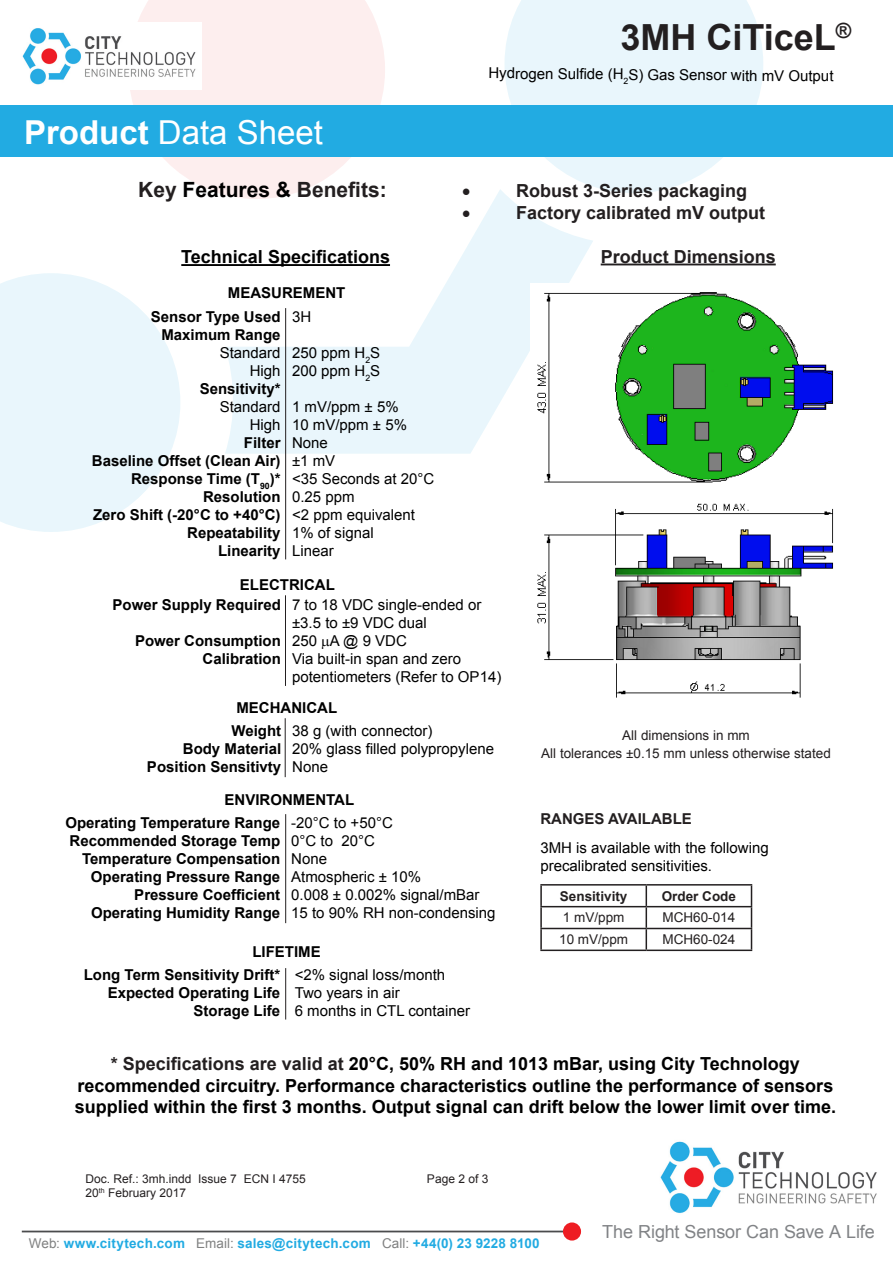
<style>
.page{position:relative;width:893px;height:1263px;background:#fff}
.page>*{position:absolute;margin:0;border:0;box-sizing:border-box;transform-origin:0 0}
.t1{font:700 36px "Arial";color:#231f20}
.t2{font:33px "Arial";color:#fff}
.t3{font:700 21px "Arial";color:#231f20}
.t4{font:700 18px/21.6px "Arial";color:#000;text-align:center}
.Characteristics_Titl{font:700 18px "Arial";color:#231f20}
.t5{font:18px "Arial";letter-spacing:-.005em;color:#818386}
.t6{font:18px "Symbol";color:#231f20}
.t7{font:15px/18px "Arial";color:#000}
.t8{font:700 15px/18px "Arial";color:#000;text-align:right}
.Head_2{font:13.5px "Arial";color:#231f20}
.t9{font:700 13.5px "Arial";letter-spacing:.015em;color:#22abe2}
.t10{font:700 13.5px "Arial";color:#231f20}
.t11{font:12px "Arial";color:#231f20}
.s1{font-weight:700}
.s2{color:#000}
.s3{font-weight:700;color:#231f20}
.s4{color:#231f20}
.s5{font-weight:400;color:#808181}
</style>
<div class="page">
<svg style="left:225px;top:189px;width:368px;height:265px;fill:#e9f6fc"></svg>
<svg style="left:0;top:273px;width:180px;height:259px;fill:#e9f6fc"></svg>
<svg style="left:504px;top:0;width:259px;height:193px;fill:#e9f6fc"></svg>
<svg style="left:128px;top:0;width:257px;height:199px;fill:#fdeeee"></svg>
<div style="left:0;top:106px;width:893px;height:51px;background:#22abe2"></div>
<img style="left:22px;top:22px;width:179px;height:68px">
<hr style="left:22px;top:1230px;width:553px;height:2px;background:#4b4c4d">
<div style="left:563px;top:1222px;width:18px;height:18px;background:#ee1d23;border-radius:50%"></div>
<img style="left:660px;top:1141px;width:217px;height:73px">
<hr style="left:181px;top:264px;width:209px;height:2px;background:#000">
<hr style="left:285px;top:308px;width:1px;height:251px;background:#231f20">
<hr style="left:601px;top:264px;width:175px;height:1px;background:#231f20">
<hr style="left:285px;top:595px;width:1px;height:91px;background:#231f20">
<hr style="left:285px;top:718px;width:1px;height:59px;background:#231f20">
<hr style="left:285px;top:814px;width:1px;height:109px;background:#231f20">
<hr style="left:285px;top:968px;width:1px;height:51px;background:#231f20">
<img style="left:530px;top:284px;width:303px;height:414px">
<hr style="left:540px;top:884px;width:106px;height:1px;background:#231f20">
<hr style="left:540px;top:885px;width:2px;height:21px;background:#231f20">
<hr style="left:646px;top:884px;width:106px;height:1px;background:#231f20">
<hr style="left:540px;top:906px;width:106px;height:1px;background:#231f20">
<hr style="left:540px;top:907px;width:2px;height:21px;background:#231f20">
<hr style="left:646px;top:906px;width:106px;height:1px;background:#231f20">
<hr style="left:540px;top:928px;width:106px;height:1px;background:#231f20">
<hr style="left:540px;top:929px;width:2px;height:20px;background:#231f20">
<hr style="left:646px;top:928px;width:106px;height:1px;background:#231f20">
<svg style="left:646px;top:885px;width:1px;height:64px"></svg>
<svg style="left:751px;top:885px;width:1px;height:64px"></svg>
<hr style="left:540px;top:949px;width:106px;height:2px;background:#231f20">
<hr style="left:646px;top:949px;width:106px;height:2px;background:#231f20">
<h2 class="t2" style="left:24px;top:111px;width:300px"><span class="s1">Product</span> Data Sheet</h2>
<h1 class="t1" style="left:621px;top:14px;width:232px">3MH CiTiceL<sup>®</sup></h1>
<p class="t7" style="left:489px;top:63px;width:346px;rotate:1deg">Hydrogen Sulfi de (H<sub>2</sub>S) Gas Sensor with mV Output</p>
<p class="t3" style="left:138px;top:176px;width:250px">Key <span class="s2">Features &amp;</span> Benefits:</p>
<p class="t6" style="left:462px;top:179px;width:10px">•</p>
<p class="Characteristics_Titl" style="left:516px;top:179px;width:233px">Robust 3-Series packaging</p>
<p class="t6" style="left:462px;top:201px;width:10px">•</p>
<p class="Characteristics_Titl" style="left:516px;top:200px;width:251px">Factory calibrated mV output</p>
<p class="t4" style="left:181px;top:247px;width:210px">Technical Specifications</p>
<p class="t8" style="left:228px;top:285px;width:119px">MEASUREMENT</p>
<p class="t8" style="left:151px;top:308px;width:131px">Sensor Type Used</p>
<p class="t8" style="left:161px;top:326px;width:121px">Maximum Range</p>
<p class="t7" style="left:220px;top:344px;width:62px">Standard</p>
<p class="t7" style="left:250px;top:362px;width:32px">High</p>
<p class="t8" style="left:200px;top:380px;width:82px">Sensitivity*</p>
<p class="t7" style="left:220px;top:398px;width:62px">Standard</p>
<p class="t7" style="left:250px;top:416px;width:32px">High</p>
<p class="t8" style="left:244px;top:434px;width:38px">Filter</p>
<p class="t8" style="left:92px;top:452px;width:190px">Baseline Offset (Clean Air)</p>
<p class="t8" style="left:131px;top:470px;width:151px">Response Time (T<sub>90</sub>)*</p>
<p class="t8" style="left:203px;top:488px;width:79px">Resolution</p>
<p class="t8" style="left:93px;top:506px;width:189px">Zero Shift (-20°C to +40°C)<br>Repeatability</p>
<p class="t8" style="left:218px;top:542px;width:64px">Linearity</p>
<p class="t7" style="left:292px;top:308px;width:21px">3H</p>
<p class="t7" style="left:292px;top:344px;width:90px">250 ppm H<sub>2</sub>S</p>
<p class="t7" style="left:292px;top:362px;width:90px">200 ppm H<sub>2</sub>S</p>
<p class="t7" style="left:292px;top:398px;width:108px">1 mV/ppm ± 5%</p>
<p class="t7" style="left:292px;top:416px;width:116px">10 mV/ppm ± 5%</p>
<p class="t7" style="left:292px;top:434px;width:37px">None</p>
<p class="t7" style="left:292px;top:452px;width:45px">±1 mV</p>
<p class="t7" style="left:292px;top:470px;width:144px">&lt;35 Seconds at 20°C</p>
<p class="t7" style="left:292px;top:488px;width:64px">0.25 ppm</p>
<p class="t7" style="left:292px;top:506px;width:124px">&lt;2 ppm equivalent</p>
<p class="t7" style="left:292px;top:524px;width:83px">1% of signal</p>
<p class="t7" style="left:292px;top:542px;width:43px">Linear</p>
<p class="t8" style="left:240px;top:576px;width:96px">ELECTRICAL</p>
<p class="t8" style="left:113px;top:596px;width:170px">Power Supply Required</p>
<p class="t8" style="left:135px;top:632px;width:147px">Power Consumption</p>
<p class="t8" style="left:203px;top:650px;width:80px">Calibration</p>
<p class="t7" style="left:292px;top:596px;width:191px">7 to 18 VDC single-ended or</p>
<p class="t7" style="left:292px;top:614px;width:136px">±3.5 to ±9 VDC dual</p>
<p class="t7" style="left:292px;top:632px;width:116px">250 A @ 9 VDC</p>
<p class="t7" style="left:292px;top:650px;width:211px">Via built-in span and zero potentiometers (Refer to OP14)</p>
<p class="t8" style="left:236px;top:699px;width:102px">MECHANICAL</p>
<p class="t8" style="left:231px;top:722px;width:51px">Weight</p>
<p class="t8" style="left:183px;top:740px;width:100px">Body Material</p>
<p class="t8" style="left:147px;top:758px;width:136px">Position Sensitivty</p>
<p class="t7" style="left:292px;top:722px;width:142px">38 g (with connector)</p>
<p class="t7" style="left:292px;top:740px;width:203px">20% glass filled polypropylene</p>
<p class="t7" style="left:292px;top:758px;width:37px">None</p>
<p class="t8" style="left:224px;top:791px;width:131px">ENVIRONMENTAL</p>
<p class="t8" style="left:65px;top:814px;width:216px">Operating Temperature Range</p>
<p class="t8" style="left:70px;top:832px;width:212px">Recommended Storage Temp</p>
<p class="t8" style="left:82px;top:850px;width:200px">Temperature Compensation</p>
<p class="t8" style="left:91px;top:868px;width:191px">Operating Pressure Range</p>
<p class="t8" style="left:134px;top:886px;width:147px">Pressure Coefficient</p>
<p class="t8" style="left:91px;top:904px;width:191px">Operating Humidity Range</p>
<p class="t7" style="left:291px;top:814px;width:103px">-20°C to +50°C</p>
<p class="t7" style="left:291px;top:832px;width:85px">0°C to 20°C</p>
<p class="t7" style="left:291px;top:850px;width:37px">None</p>
<p class="t7" style="left:291px;top:868px;width:131px">Atmospheric ± 10%</p>
<p class="t7" style="left:291px;top:886px;width:190px">0.008 ± 0.002% signal/mBar</p>
<p class="t7" style="left:291px;top:904px;width:206px">15 to 90% RH non-condensing</p>
<p class="t8" style="left:252px;top:943px;width:70px">LIFETIME</p>
<p class="t8" style="left:84px;top:966px;width:198px">Long Term Sensitivity Drift*</p>
<p class="t8" style="left:108px;top:984px;width:174px">Expected Operating Life</p>
<p class="t8" style="left:194px;top:1002px;width:88px">Storage Life</p>
<p class="t7" style="left:295px;top:966px;width:152px">&lt;2% signal loss/month</p>
<p class="t7" style="left:295px;top:984px;width:107px">Two years in air</p>
<p class="t7" style="left:295px;top:1002px;width:177px">6 months in CTL container</p>
<p class="Characteristics_Titl" style="left:601px;top:244px;width:177px">Product Dimensions</p>
<p class="Head_2" style="left:622px;top:727px;width:129px">All dimensions in mm</p>
<p class="Head_2" style="left:541px;top:745px;width:291px">All tolerances ±0.15 mm unless otherwise stated</p>
<p class="t7" style="left:540px;top:804px;width:230px;line-height:28.8px"><span class="s3">RANGES AVAILABLE<br></span>3MH is available with the following</p>
<p class="t7" style="left:540px;top:857px;width:173px">precalibrated sensitivities.</p>
<p class="t10" style="left:560px;top:887px;width:69px">Sensitivity</p>
<p class="t10" style="left:662px;top:887px;width:76px">Order Code</p>
<p class="Head_2" style="left:563px;top:909px;width:63px">1 mV/ppm</p>
<p class="Head_2" style="left:662px;top:909px;width:74px">MCH60-014</p>
<p class="Head_2" style="left:559px;top:931px;width:71px">10 mV/ppm</p>
<p class="Head_2" style="left:662px;top:931px;width:74px">MCH60-024</p>
<p class="t4" style="left:75px;top:1054px;width:763px"><span class="s4">* Specifications are valid at</span> 20°C, 50% RH and 1013 mBar, using City Technology recommended circuitry. Performance characteristics outline the performance of sensors supplied within the first 3 months. Output signal can drift below the lower limit over time.</p>
<p class="t11" style="left:86px;top:1171px;width:222px">Doc. Ref.: 3mh.indd Issue 7 ECN I 4755</p>
<p class="t11" style="left:427px;top:1171px;width:63px">Page 2 of 3</p>
<p class="t11" style="left:86px;top:1185px;width:102px">20<sup>th</sup> February 2017</p>
<p class="t9" style="left:29px;top:1234px;width:512px"><span class="s5">Web:</span> www.citytech.com <span class="s5">Email:</span> sales@citytech.com <span class="s5">Call:</span> +44(0) 23 9228 8100</p>
<p class="t5" style="left:602px;top:1220px;width:274px">The Right Sensor Can Save A Life</p>
</div>
